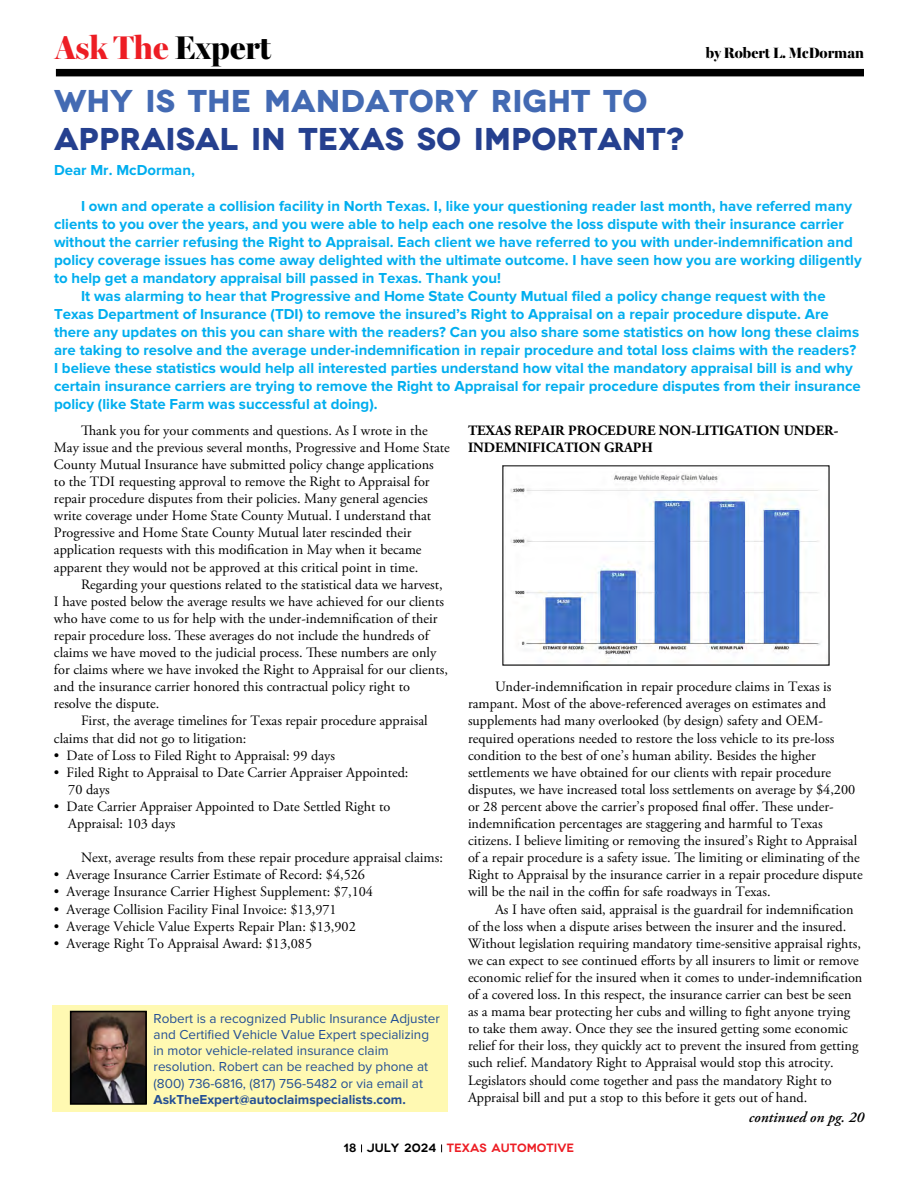
<style>
.page{position:relative;width:918px;height:1188px;background:#fff}
.page>*{position:absolute;margin:0;border:0;box-sizing:border-box;transform-origin:0 0}
.t1{font:900 33px "Lincoln Miller B Cond";color:#ed1d24}
.t2{font:700 31.5px "Novecentowide";color:#25408f}
.t3{font:700 31.5px "Novecentowide";color:#436ab3}
.t4{font:700 15px/18px "Lincoln Proxima Nova";color:#00aeef}
.t5{font:900 15px "Lincoln Miller B Cond";color:#000}
.t6{font:italic 600 15px "Adobe Garamond Pro";color:#000}
.t7{font:14.25px/17.1px "Adobe Garamond Pro";color:#000}
.t8{font:700 14.25px/17.1px "Adobe Garamond Pro";color:#000}
.t9{font:13.5px/16.2px "Lincoln Proxima Nova";color:#244f94}
.t10{font:600 12px "Novecentowide";color:#ed1d24}
.s1{color:#000}
.s2{font-weight:700}
</style>
<div class="page">
<div style="left:56px;top:69px;width:808px;height:7px;background:#000"></div>
<div style="left:52px;top:1005px;width:396px;height:107px;background:#fff9b2"></div>
<img style="left:73px;top:1014px;width:71px;height:88px">
<div style="left:70px;top:1011px;width:77px;height:94px;border:2px solid #000"></div>
<img style="left:510px;top:473px;width:311px;height:189px">
<p class="t1" style="left:55px;top:28px;width:218px">Ask The <span class="s1">Expert</span></p>
<p class="t3" style="left:54px;top:82px;width:595px">WHY IS THE MANDATORY RIGHT TO</p>
<p class="t2" style="left:54px;top:120px;width:632px">APPRAISAL IN TEXAS SO IMPORTANT?</p>
<p class="t5" style="left:706px;top:44px;width:160px">by Robert L. McDorman</p>
<p class="t4" style="left:54px;top:162px;width:142px">Dear Mr. McDorman,</p>
<p class="t4" style="left:54px;top:198px;width:809px;text-indent:27px">I own and operate a collision facility in North Texas. I, like your questioning reader last month, have referred many clients to you over the years, and you were able to help each one resolve the loss dispute with their insurance carrier without the carrier refusing the Right to Appraisal. Each client we have referred to you with under-indemnification and policy coverage issues has come away delighted with the ultimate outcome. I have seen how you are working diligently to help get a mandatory appraisal bill passed in Texas. Thank you!</p>
<p class="t4" style="left:54px;top:288px;width:808px;text-indent:27px">It was alarming to hear that Progressive and Home State County Mutual filed a policy change request with the Texas Department of Insurance (TDI) to remove the insured’s Right to Appraisal on a repair procedure dispute. Are there any updates on this you can share with the readers? Can you also share some statistics on how long these claims are taking to resolve and the average under-indemnification in repair procedure and total loss claims with the readers?<br>I believe these statistics would help all interested parties understand how vital the mandatory appraisal bill is and why certain insurance carriers are trying to remove the Right to Appraisal for repair procedure disputes from their insurance policy (like State Farm was successful at doing).</p>
<p class="t7" style="left:54px;top:422px;width:397px;text-indent:27px">Thank you for your comments and questions. As I wrote in the May issue and the previous several months, Progressive and Home State County Mutual Insurance have submitted policy change applications<br>to the TDI requesting approval to remove the Right to Appraisal for repair procedure disputes from their policies. Many general agencies write coverage under Home State County Mutual. I understand that Progressive and Home State County Mutual later rescinded their application requests with this modification in May when it became apparent they would not be approved at this critical point in time.</p>
<p class="t7" style="left:54px;top:576px;width:395px;text-indent:27px">Regarding your questions related to the statistical data we harvest, I have posted below the average results we have achieved for our clients who have come to us for help with the under-indemnification of their repair procedure loss. These averages do not include the hundreds of claims we have moved to the judicial process. These numbers are only for claims where we have invoked the Right to Appraisal for our clients, and the insurance carrier honored this contractual policy right to resolve the dispute.</p>
<p class="t7" style="left:54px;top:713px;width:375px;text-indent:27px">First, the average timelines for Texas repair procedure appraisal claims that did not go to litigation:</p>
<p class="t7" style="left:54px;top:747px;width:282px">• Date of Loss to Filed Right to Appraisal: 99 days</p>
<p class="t7" style="left:54px;top:764px;width:356px">• Filed Right to Appraisal to Date Carrier Appraiser Appointed:</p>
<p class="t7" style="left:68px;top:781px;width:43px">70 days</p>
<p class="t7" style="left:54px;top:798px;width:338px">• Date Carrier Appraiser Appointed to Date Settled Right to</p>
<p class="t7" style="left:68px;top:816px;width:109px">Appraisal: 103 days</p>
<p class="t7" style="left:81px;top:850px;width:363px">Next, average results from these repair procedure appraisal claims:</p>
<p class="t7" style="left:54px;top:867px;width:313px">• Average Insurance Carrier Estimate of Record: $4,526</p>
<p class="t7" style="left:54px;top:884px;width:321px">• Average Insurance Carrier Highest Supplement: $7,104</p>
<p class="t7" style="left:54px;top:901px;width:284px">• Average Collision Facility Final Invoice: $13,971</p>
<p class="t7" style="left:54px;top:918px;width:303px">• Average Vehicle Value Experts Repair Plan: $13,902</p>
<p class="t7" style="left:54px;top:935px;width:260px">• Average Right To Appraisal Award: $13,085</p>
<p class="t9" style="left:154px;top:1010px;width:288px">Robert is a recognized Public Insurance Adjuster and Certified Vehicle Value Expert specializing in motor vehicle-related insurance claim resolution. Robert can be reached by phone at (800) 736-6816, (817) 756-5482 or via email at <span class="s2">AskTheExpert@autoclaimspecialists.com.</span></p>
<p class="t8" style="left:468px;top:422px;width:372px">TEXAS REPAIR PROCEDURE NON-LITIGATION UNDER-<br>INDEMNIFICATION GRAPH</p>
<p class="t7" style="left:468px;top:679px;width:396px;text-indent:27px">Under-indemnification in repair procedure claims in Texas is rampant. Most of the above-referenced averages on estimates and supplements had many overlooked (by design) safety and OEM&shy;required operations needed to restore the loss vehicle to its pre-loss condition to the best of one’s human ability. Besides the higher settlements we have obtained for our clients with repair procedure disputes, we have increased total loss settlements on average by $4,200 or 28 percent above the carrier’s proposed final offer. These under&shy;indemnification percentages are staggering and harmful to Texas citizens. I believe limiting or removing the insured’s Right to Appraisal of a repair procedure is a safety issue. The limiting or eliminating of the Right to Appraisal by the insurance carrier in a repair procedure dispute will be the nail in the coffin for safe roadways in Texas.</p>
<p class="t7" style="left:468px;top:901px;width:396px;text-indent:27px">As I have often said, appraisal is the guardrail for indemnification of the loss when a dispute arises between the insurer and the insured.<br>Without legislation requiring mandatory time-sensitive appraisal rights, we can expect to see continued efforts by all insurers to limit or remove economic relief for the insured when it comes to under-indemnification of a covered loss. In this respect, the insurance carrier can best be seen as a mama bear protecting her cubs and willing to fight anyone trying to take them away. Once they see the insured getting some economic relief for their loss, they quickly act to prevent the insured from getting such relief. Mandatory Right to Appraisal would stop this atrocity.<br>Legislators should come together and pass the mandatory Right to Appraisal bill and put a stop to this before it gets out of hand.</p>
<p class="t6" style="left:749px;top:1109px;width:117px">continued on pg. 20</p>
<p class="t10" style="left:344px;top:1141px;width:232px"><span class="s1">18 JULY 2024</span> TEXAS AUTOMOTIVE</p>
</div>
